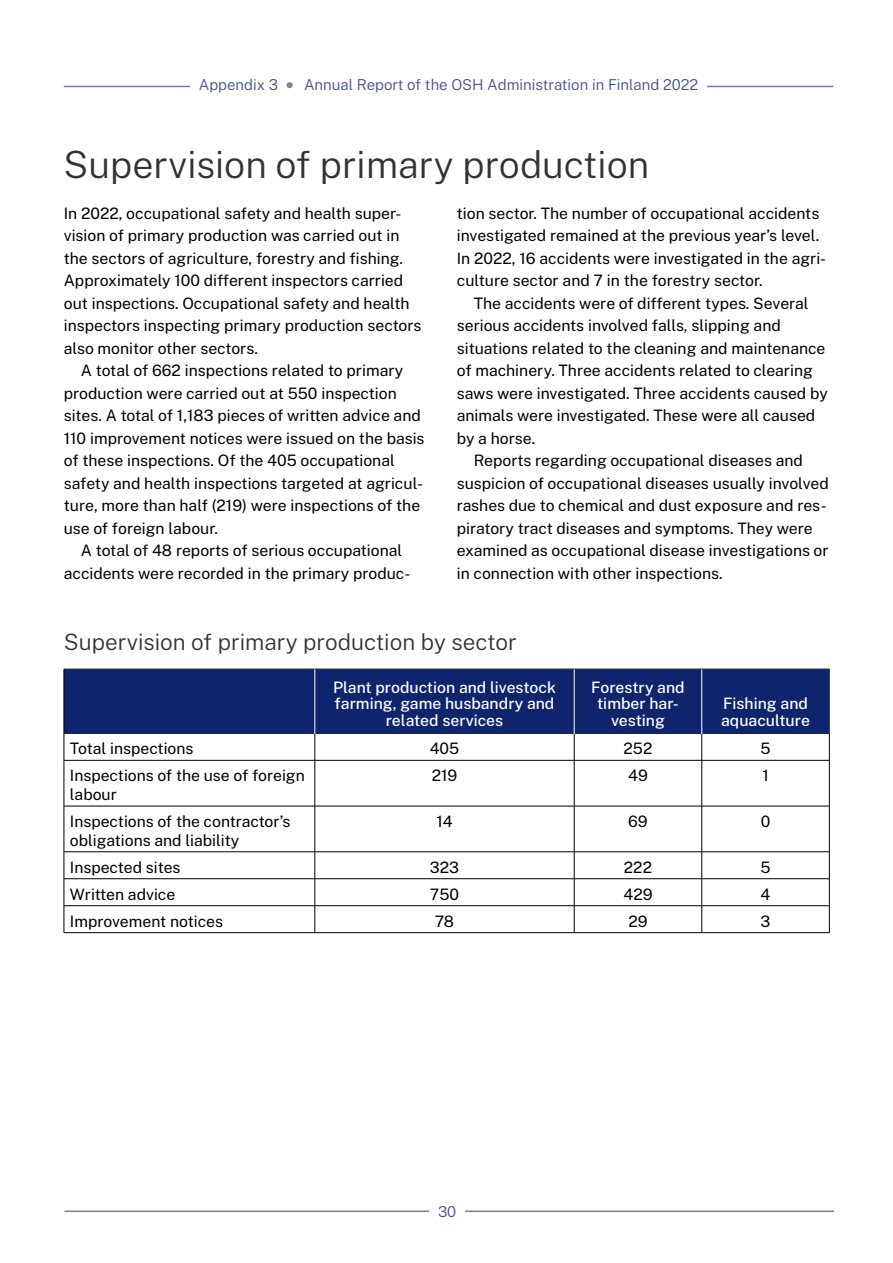
<style>
.page{position:relative;width:893px;height:1263px;background:#fff}
.page>*{position:absolute;margin:0;border:0;box-sizing:border-box;transform-origin:0 0}
.Otsikko_liitteet{font:300 37.5px "Public Sans";color:#333}
.Taulukon_kaavion_ots{font:300 22.5px "Public Sans";color:#333}
.Leipis{font:15.75px/22.5px "Public Sans";color:#000}
.Alkuleipis{font:15.75px/22.5px "Public Sans";color:#000}
.Taulukkoleipis{font:15.75px/18.8px "Public Sans";color:#000}
.taulukko_ylätunniste{font:500 15.75px/16.5px "Public Sans";color:#fff;text-align:center}
.Taulukkoleipis_oikea{font:15.75px "Public Sans";color:#000}
.t1{font:300 15px "Public Sans";color:#3e508a}
.s1{color:#858585}
</style>
<div class="page">
<hr style="left:64px;top:86px;width:769px;height:1px;background:#6e7ca7">
<hr style="left:64px;top:1210px;width:770px;height:2px;background:#6e7ca7">
<div style="left:429px;top:1194px;width:36px;height:35px;background:#fff"></div>
<div style="left:190px;top:68px;width:517px;height:34px;background:#fff"></div>
<div style="left:65px;top:670px;width:764px;height:64px;background:#0e246d"></div>
<svg style="left:64px;top:734px;width:1px;height:26px"></svg>
<svg style="left:829px;top:734px;width:1px;height:26px"></svg>
<hr style="left:64px;top:760px;width:1px;height:46px;background:#000">
<hr style="left:829px;top:760px;width:1px;height:46px;background:#000">
<hr style="left:64px;top:806px;width:1px;height:46px;background:#000">
<hr style="left:829px;top:806px;width:1px;height:46px;background:#000">
<svg style="left:64px;top:852px;width:1px;height:80px"></svg>
<svg style="left:829px;top:852px;width:1px;height:80px"></svg>
<svg style="left:315px;top:734px;width:1px;height:26px"></svg>
<svg style="left:574px;top:734px;width:1px;height:26px"></svg>
<svg style="left:701px;top:734px;width:1px;height:26px"></svg>
<hr style="left:315px;top:760px;width:1px;height:46px;background:#000">
<hr style="left:574px;top:760px;width:1px;height:46px;background:#000">
<hr style="left:701px;top:760px;width:1px;height:46px;background:#000">
<hr style="left:315px;top:806px;width:1px;height:46px;background:#000">
<hr style="left:574px;top:806px;width:1px;height:46px;background:#000">
<hr style="left:701px;top:806px;width:1px;height:46px;background:#000">
<svg style="left:315px;top:852px;width:1px;height:80px"></svg>
<svg style="left:574px;top:852px;width:1px;height:80px"></svg>
<svg style="left:701px;top:852px;width:1px;height:80px"></svg>
<hr style="left:64px;top:760px;width:251px;height:1px;background:#000">
<hr style="left:315px;top:760px;width:259px;height:1px;background:#000">
<hr style="left:574px;top:760px;width:128px;height:1px;background:#000">
<hr style="left:702px;top:760px;width:127px;height:1px;background:#000">
<hr style="left:315px;top:669px;width:1px;height:65px;background:#fff">
<hr style="left:574px;top:669px;width:1px;height:65px;background:#fff">
<hr style="left:701px;top:669px;width:1px;height:65px;background:#fff">
<hr style="left:64px;top:669px;width:251px;height:1px;background:#333">
<hr style="left:315px;top:669px;width:259px;height:1px;background:#333">
<hr style="left:574px;top:669px;width:128px;height:1px;background:#333">
<hr style="left:702px;top:669px;width:127px;height:1px;background:#333">
<hr style="left:829px;top:669px;width:1px;height:65px;background:#333">
<hr style="left:64px;top:806px;width:251px;height:1px;background:#000">
<hr style="left:315px;top:806px;width:259px;height:1px;background:#000">
<hr style="left:574px;top:806px;width:128px;height:1px;background:#000">
<hr style="left:702px;top:806px;width:127px;height:1px;background:#000">
<hr style="left:64px;top:851px;width:251px;height:1px;background:#000">
<hr style="left:315px;top:851px;width:259px;height:1px;background:#000">
<hr style="left:574px;top:851px;width:128px;height:1px;background:#000">
<hr style="left:702px;top:851px;width:127px;height:1px;background:#000">
<hr style="left:64px;top:878px;width:251px;height:1px;background:#000">
<hr style="left:315px;top:878px;width:259px;height:1px;background:#000">
<hr style="left:574px;top:878px;width:128px;height:1px;background:#000">
<hr style="left:702px;top:878px;width:127px;height:1px;background:#000">
<hr style="left:64px;top:905px;width:251px;height:1px;background:#000">
<hr style="left:315px;top:905px;width:259px;height:1px;background:#000">
<hr style="left:574px;top:905px;width:128px;height:1px;background:#000">
<hr style="left:702px;top:905px;width:127px;height:1px;background:#000">
<hr style="left:64px;top:932px;width:251px;height:1px;background:#000">
<hr style="left:315px;top:932px;width:259px;height:1px;background:#000">
<hr style="left:574px;top:932px;width:128px;height:1px;background:#000">
<hr style="left:702px;top:932px;width:127px;height:1px;background:#000">
<hr style="left:64px;top:669px;width:1px;height:65px;background:#000">
<p class="t1" style="left:199px;top:75px;width:501px">Appendix 3 <span class="s1">●</span> Annual Report of the OSH Administration in Finland 2022</p>
<p class="Otsikko_liitteet" style="left:63px;top:139px;width:587px">Supervision of primary production</p>
<p class="Alkuleipis" style="left:64px;top:201px;width:359px">In 2022, occupational safety and health super&shy;vision of primary production was carried out in the sectors of agriculture, forestry and fishing.<br>Approximately 100 different inspectors carried out inspections. Occupational safety and health inspectors inspecting primary production sectors also monitor other sectors.</p>
<p class="Leipis" style="left:64px;top:359px;width:362px;text-indent:17px">A total of 662 inspections related to primary production were carried out at 550 inspection sites. A total of 1,183 pieces of written advice and 110 improvement notices were issued on the basis of these inspections. Of the 405 occupational safety and health inspections targeted at agricul&shy;ture, more than half (219) were inspections of the use of foreign labour.</p>
<p class="Leipis" style="left:64px;top:539px;width:348px;text-align:center">A total of 48 reports of serious occupational accidents were recorded in the primary produc-</p>
<p class="Leipis" style="left:457px;top:201px;width:371px">tion sector. The number of occupational accidents investigated remained at the previous year’s level.<br>In 2022, 16 accidents were investigated in the agri&shy;culture sector and 7 in the forestry sector.</p>
<p class="Leipis" style="left:457px;top:291px;width:373px;text-indent:17px">The accidents were of different types. Several serious accidents involved falls, slipping and situations related to the cleaning and maintenance of machinery. Three accidents related to clearing saws were investigated. Three accidents caused by animals were investigated. These were all caused by a horse.</p>
<p class="Leipis" style="left:457px;top:449px;width:373px;text-indent:17px">Reports regarding occupational diseases and suspicion of occupational diseases usually involved rashes due to chemical and dust exposure and res&shy;piratory tract diseases and symptoms. They were examined as occupational disease investigations or in connection with other inspections.</p>
<p class="Taulukon_kaavion_ots" style="left:64px;top:626px;width:454px">Supervision of primary production by sector</p>
<p class="taulukko_ylätunniste" style="left:333px;top:678px;width:224px">Plant production and livestock farming, game husbandry and related services</p>
<p class="taulukko_ylätunniste" style="left:591px;top:678px;width:95px">Forestry and timber har&shy;vesting</p>
<p class="taulukko_ylätunniste" style="left:721px;top:694px;width:90px;text-align:left">Fishing and aquaculture</p>
<p class="Taulukkoleipis" style="left:70px;top:738px;width:125px">Total inspections</p>
<p class="Taulukkoleipis_oikea" style="left:430px;top:737px;width:31px">405</p>
<p class="Taulukkoleipis_oikea" style="left:624px;top:737px;width:30px">252</p>
<p class="Taulukkoleipis_oikea" style="left:760px;top:737px;width:12px">5</p>
<p class="Taulukkoleipis" style="left:70px;top:765px;width:236px">Inspections of the use of foreign labour</p>
<p class="Taulukkoleipis_oikea" style="left:432px;top:764px;width:27px">219</p>
<p class="Taulukkoleipis_oikea" style="left:628px;top:764px;width:21px">49</p>
<p class="Taulukkoleipis_oikea" style="left:762px;top:764px;width:8px">1</p>
<p class="Taulukkoleipis" style="left:70px;top:811px;width:222px">Inspections of the contractor’s obligations and liability</p>
<p class="Taulukkoleipis_oikea" style="left:436px;top:810px;width:18px">14</p>
<p class="Taulukkoleipis_oikea" style="left:628px;top:810px;width:21px">69</p>
<p class="Taulukkoleipis_oikea" style="left:761px;top:810px;width:11px">0</p>
<p class="Taulukkoleipis" style="left:70px;top:857px;width:112px">Inspected sites</p>
<p class="Taulukkoleipis_oikea" style="left:430px;top:856px;width:31px">323</p>
<p class="Taulukkoleipis_oikea" style="left:624px;top:856px;width:30px">222</p>
<p class="Taulukkoleipis_oikea" style="left:760px;top:856px;width:12px">5</p>
<p class="Taulukkoleipis" style="left:70px;top:884px;width:107px">Written advice</p>
<p class="Taulukkoleipis_oikea" style="left:430px;top:883px;width:31px">750</p>
<p class="Taulukkoleipis_oikea" style="left:623px;top:883px;width:31px">429</p>
<p class="Taulukkoleipis_oikea" style="left:761px;top:883px;width:11px">4</p>
<p class="Taulukkoleipis" style="left:70px;top:911px;width:155px">Improvement notices</p>
<p class="Taulukkoleipis_oikea" style="left:435px;top:910px;width:21px">78</p>
<p class="Taulukkoleipis_oikea" style="left:628px;top:910px;width:21px">29</p>
<p class="Taulukkoleipis_oikea" style="left:761px;top:910px;width:11px">3</p>
<p class="t1" style="left:438px;top:1201px;width:20px">30</p>
</div>
